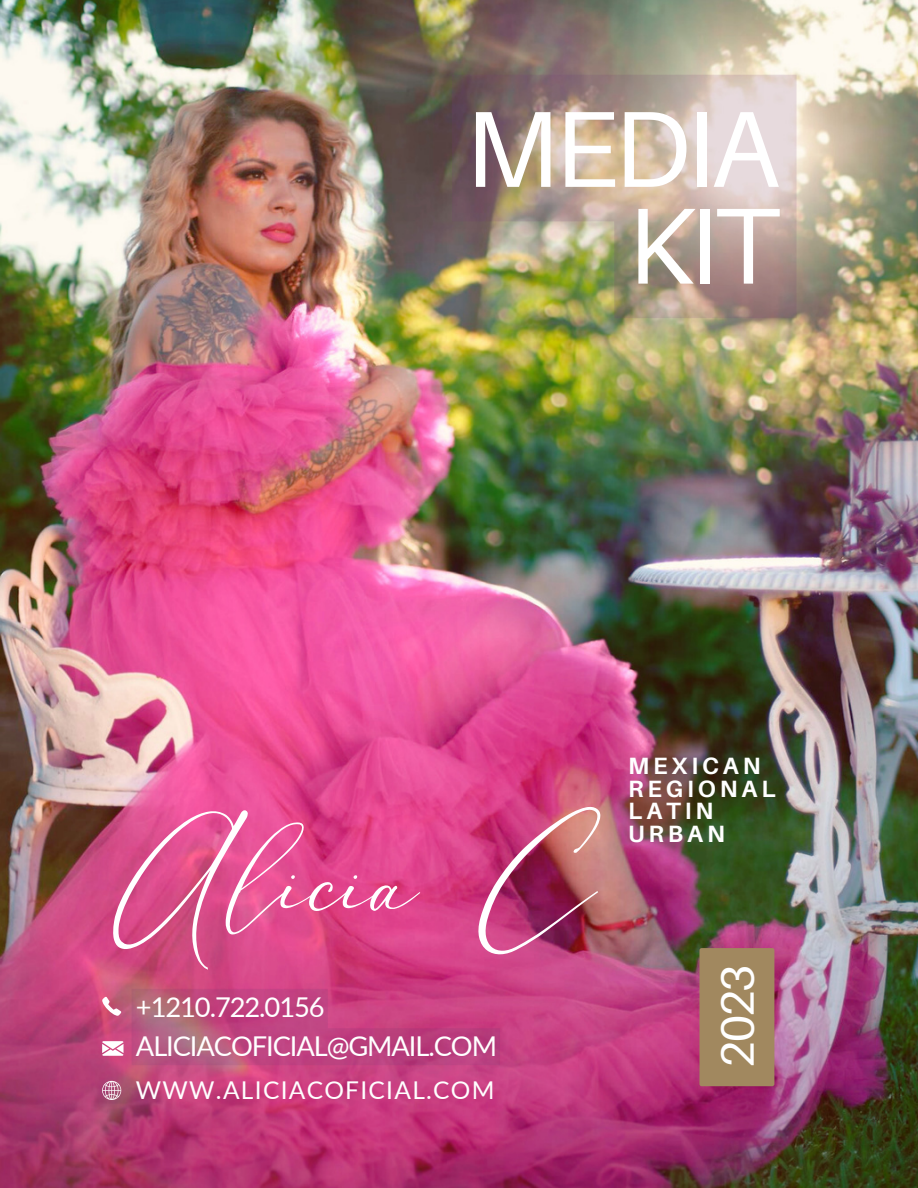
<style>
.page{position:relative;width:918px;height:1188px;background:#fff}
.page>*{position:absolute;margin:0;border:0;box-sizing:border-box;transform-origin:0 0}
.t1{font:149.85px "Baliland";color:#fff}
.t2{font:108.3px "Aileron";letter-spacing:-.04em;color:#fff}
.t3{font:46.8px "Aileron";color:#fff}
.t4{font:27.3px "Lato";letter-spacing:-.04em;color:#fff}
.t5{font:24.45px "Lato";letter-spacing:.055em;color:#fff}
.t6{font:700 23.55px/22.5px "Aileron";letter-spacing:.165em;color:#fff}
</style>
<div class="page">
<img style="left:0;top:0;width:918px;height:1188px">
<svg style="left:102px;top:1041px;width:22px;height:15px"></svg>
<svg style="left:102px;top:997px;width:19px;height:19px"></svg>
<svg style="left:102px;top:1081px;width:19px;height:19px"></svg>
<img style="left:452px;top:75px;width:345px;height:243px">
<div style="left:699px;top:948px;width:75px;height:138px;background:#a1885f"></div>
<svg style="left:132px;top:989px;width:368px;height:76px"></svg>
<p class="t2" style="left:465px;top:82px;width:316px">MEDIA</p>
<p class="t2" style="left:628px;top:179px;width:154px">KIT</p>
<p class="t1" style="left:109px;top:794px;width:489px">Alicia C</p>
<p class="t4" style="left:136px;top:990px;width:190px">+1210.722.0156</p>
<p class="t4" style="left:136px;top:1029px;width:363px">ALICIACOFICIAL@GMAIL.COM</p>
<p class="t5" style="left:136px;top:1075px;width:360px">WWW.ALICIACOFICIAL.COM</p>
<p class="t6" style="left:628px;top:754px;width:149px">MEXICAN<br>REGIONAL</p>
<p class="t6" style="left:628px;top:799px;width:87px">LATIN</p>
<p class="t6" style="left:628px;top:822px;width:98px">URBAN</p>
<p class="t3" style="left:708px;top:1068px;width:104px;rotate:-90deg">2023</p>
</div>
